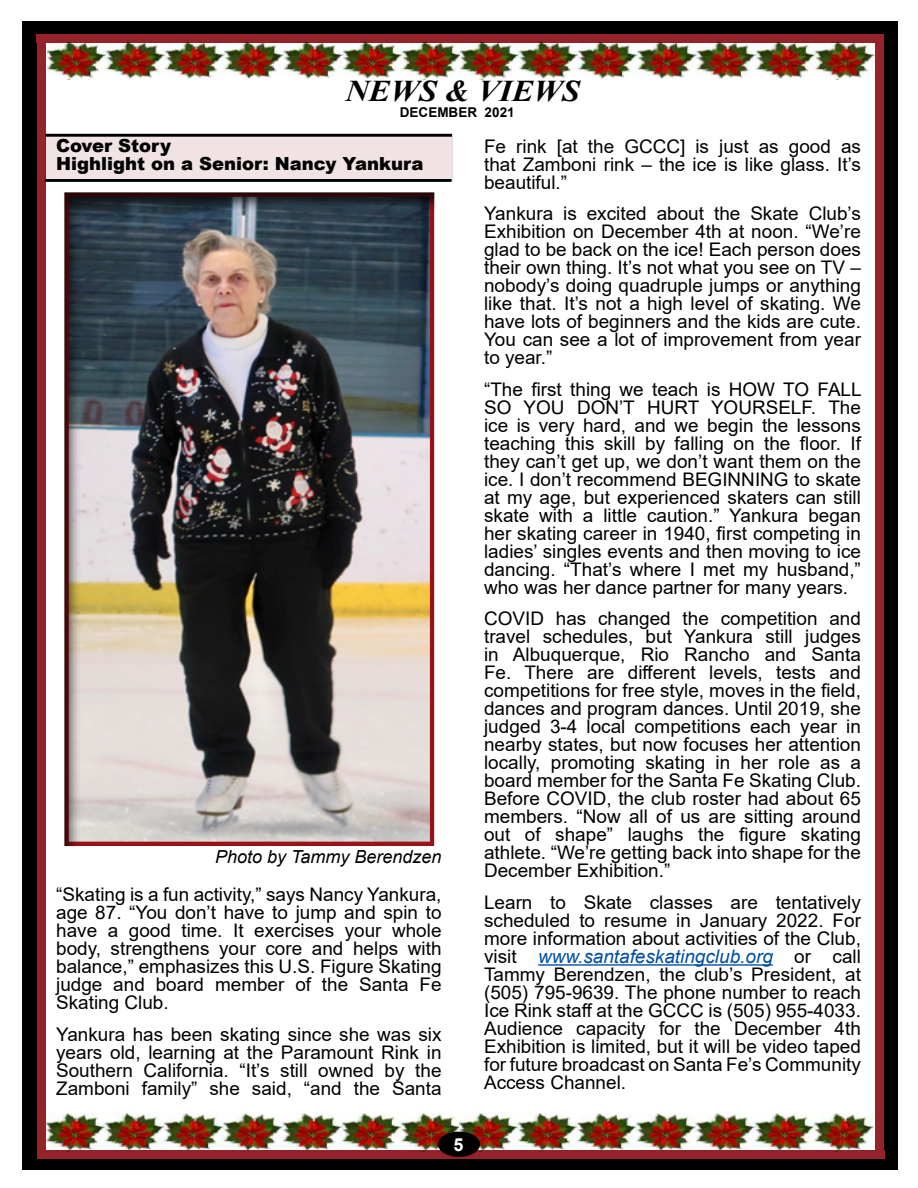
<style>
.page{position:relative;width:918px;height:1188px;background:#fff}
.page>*{position:absolute;margin:0;border:0;box-sizing:border-box;transform-origin:0 0}
.t1{font:italic 700 30.15px "Times New Roman";color:#000;scale:1.07 1}
.t2{font:18.75px/18px "Arial";color:#000;text-align:justify}
.t3{font:900 18px/18px "Arial";color:#000}
.t4{font:italic 18px "Arial";color:#000}
.t5{font:700 18px "Arial";color:#fff}
.t6{font:700 13.5px "Arial";color:#000}
.s1{font-style:italic;color:#004fa3}
</style>
<div class="page">
<div style="left:2px;top:1158px;width:911px;height:30px;background:#000"></div>
<div style="left:3px;top:3px;width:907px;height:32px;background:#000"></div>
<div style="left:3px;top:3px;width:34px;height:1185px;background:#000"></div>
<div style="left:884px;top:2px;width:34px;height:1186px;background:#000"></div>
<div style="left:2px;top:2px;width:20px;height:1186px;background:#fff"></div>
<div style="left:899px;top:2px;width:19px;height:1186px;background:#fff"></div>
<div style="left:3px;top:0;width:915px;height:21px;background:#fff"></div>
<div style="left:0;top:1171px;width:915px;height:17px;background:#fff"></div>
<div style="left:37px;top:34px;width:847px;height:9px;background:#95232a"></div>
<div style="left:37px;top:1150px;width:847px;height:9px;background:#95232a"></div>
<div style="left:37px;top:34px;width:8px;height:1121px;background:#95232a"></div>
<div style="left:875px;top:35px;width:9px;height:1124px;background:#95232a"></div>
<img style="left:48px;top:42px;width:826px;height:38px">
<img style="left:47px;top:1113px;width:827px;height:38px">
<div style="left:438px;top:1132px;width:42px;height:25px;background:#000;border-radius:50%"></div>
<div style="left:45px;top:135px;width:408px;height:46px;background:#f1e2e3"></div>
<hr style="left:45px;top:134px;width:407px;height:3px;background:#000">
<hr style="left:45px;top:179px;width:407px;height:3px;background:#000">
<hr style="left:538px;top:964px;width:235px;height:2px;background:#004fa3">
<div style="left:62px;top:191px;width:373px;height:655px;background:#000;opacity:.75"></div>
<h1 class="t1" style="left:346px;top:74px;width:220px">NEWS &amp; VIEWS</h1>
<p class="t3" style="left:56px;top:136px;width:369px">Cover Story<br>Highlight on a Senior: Nancy Yankura</p>
<p class="t6" style="left:400px;top:105px;width:116px">DECEMBER 2021</p>
<p class="t2" style="left:484px;top:137px;width:378px">Fe rink [at the GCCC] is just as good as that Zamboni rink – the ice is like glass. It’s beautiful.”</p>
<p class="t2" style="left:484px;top:205px;width:378px">Yankura is excited about the Skate Club’s Exhibition on December 4th at noon. “We’re glad to be back on the ice! Each person does their own thing. It’s not what you see on TV – nobody’s doing quadruple jumps or anything like that. It’s not a high level of skating. We have lots of beginners and the kids are cute.<br>You can see a lot of improvement from year to year.”</p>
<p class="t2" style="left:484px;top:380px;width:379px">“The first thing we teach is HOW TO FALL SO YOU DON’T HURT YOURSELF. The ice is very hard, and we begin the lessons teaching this skill by falling on the floor. If they can’t get up, we don’t want them on the ice. I don’t recommend BEGINNING to skate at my age, but experienced skaters can still skate with a little caution.” Yankura began her skating career in 1940, first competing in ladies’ singles events and then moving to ice dancing. “That’s where I met my husband,” who was her dance partner for many years.</p>
<p class="t2" style="left:484px;top:610px;width:378px">COVID has changed the competition and travel schedules, but Yankura still judges in Albuquerque, Rio Rancho and Santa Fe. There are different levels, tests and competitions for free style, moves in the field, dances and program dances. Until 2019, she judged 3-4 local competitions each year in nearby states, but now focuses her attention locally, promoting skating in her role as a board member for the Santa Fe Skating Club.<br>Before COVID, the club roster had about 65 members. “Now all of us are sitting around out of shape” laughs the figure skating athlete. “We’re getting back into shape for the December Exhibition.”</p>
<p class="t2" style="left:484px;top:893px;width:378px">Learn to Skate classes are tentatively scheduled to resume in January 2022. For more information about activities of the Club, visit <span class="s1">www.santafeskatingclub.org</span> or call Tammy Berendzen, the club’s President, at (505) 795-9639. The phone number to reach Ice Rink staff at the GCCC is (505) 955-4033.<br>Audience capacity for the December 4th Exhibition is limited, but it will be video taped for future broadcast on Santa Fe’s Community Access Channel.</p>
<p class="t4" style="left:215px;top:847px;width:228px">Photo by Tammy Berendzen</p>
<p class="t2" style="left:56px;top:886px;width:387px">“Skating is a fun activity,” says Nancy Yankura, age 87. “You don’t have to jump and spin to have a good time. It exercises your whole body, strengthens your core and helps with balance,” emphasizes this U.S. Figure Skating judge and board member of the Santa Fe Skating Club.</p>
<p class="t2" style="left:56px;top:1025px;width:387px">Yankura has been skating since she was six years old, learning at the Paramount Rink in Southern California. “It’s still owned by the Zamboni family” she said, “and the Santa</p>
<p class="t5" style="left:454px;top:1134px;width:12px">5</p>
</div>
